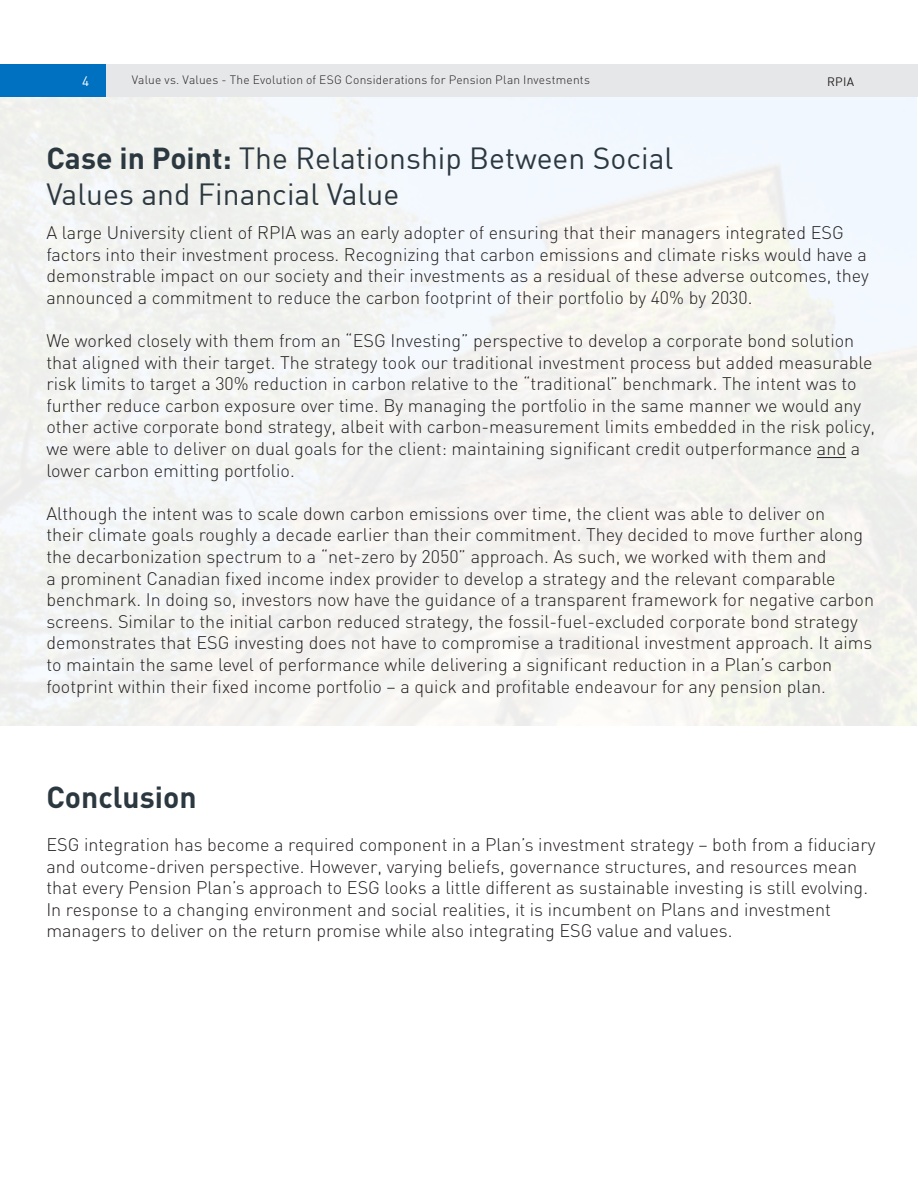
<style>
.page{position:relative;width:918px;height:1188px;background:#fff}
.page>*{position:absolute;margin:0;border:0;box-sizing:border-box;transform-origin:0 0}
.TOC_Body{font:30px "DIN";color:#2c3840}
.RPIA_H{font:700 30px "DIN";color:#2c3840}
.RPIA_H-2{font:300 18px/21.6px "DIN";color:#231f20}
.t1{font:13.5px "DIN";color:#fff}
.t2{font:300 12px "DIN";letter-spacing:.015em;color:#231f20}
.t3{font:12px "DIN";color:#231f20}
.s1{font-weight:700}
</style>
<div class="page">
<img style="left:0;top:96px;width:917px;height:630px">
<svg style="left:817px;top:457px;width:29px;height:1px"></svg>
<div style="left:0;top:64px;width:106px;height:32px;background:#0070c0"></div>
<div style="left:106px;top:64px;width:600px;height:32px;background:#e6e7e9"></div>
<div style="left:663px;top:64px;width:255px;height:32px;background:#e6e7e9"></div>
<p class="t1" style="left:82px;top:72px;width:9px">4</p>
<p class="t2" style="left:132px;top:73px;width:460px">Value vs. Values - The Evolution of ESG Considerations for Pension Plan Investments</p>
<p class="t3" style="left:827px;top:74px;width:29px">RPIA</p>
<p class="TOC_Body" style="left:46px;top:140px;width:629px"><span class="s1">Case in Point:</span> The Relationship Between Social</p>
<p class="TOC_Body" style="left:46px;top:176px;width:355px">Values and Financial Value</p>
<p class="RPIA_H-2" style="left:46px;top:222px;width:824px">A large University client of RPIA was an early adopter of ensuring that their managers integrated ESG factors into their investment process. Recognizing that carbon emissions and climate risks would have a demonstrable impact on our society and their investments as a residual of these adverse outcomes, they announced a commitment to reduce the carbon footprint of their portfolio by 40% by 2030.</p>
<p class="RPIA_H-2" style="left:46px;top:330px;width:830px">We worked closely with them from an “ESG Investing” perspective to develop a corporate bond solution that aligned with their target. The strategy took our traditional investment process but added measurable risk limits to target a 30% reduction in carbon relative to the “traditional” benchmark. The intent was to further reduce carbon exposure over time. By managing the portfolio in the same manner we would any other active corporate bond strategy, albeit with carbon-measurement limits embedded in the risk policy, we were able to deliver on dual goals for the client: maintaining significant credit outperformance and a lower carbon emitting portfolio.</p>
<p class="RPIA_H-2" style="left:46px;top:502px;width:829px">Although the intent was to scale down carbon emissions over time, the client was able to deliver on<br>their climate goals roughly a decade earlier than their commitment. They decided to move further along the decarbonization spectrum to a “net-zero by 2050” approach. As such, we worked with them and<br>a prominent Canadian fixed income index provider to develop a strategy and the relevant comparable benchmark. In doing so, investors now have the guidance of a transparent framework for negative carbon screens. Similar to the initial carbon reduced strategy, the fossil-fuel-excluded corporate bond strategy demonstrates that ESG investing does not have to compromise a traditional investment approach. It aims to maintain the same level of performance while delivering a significant reduction in a Plan’s carbon footprint within their fixed income portfolio – a quick and profitable endeavour for any pension plan.</p>
<p class="RPIA_H" style="left:46px;top:777px;width:152px">Conclusion</p>
<p class="RPIA_H-2" style="left:46px;top:834px;width:831px">ESG integration has become a required component in a Plan’s investment strategy – both from a fiduciary and outcome-driven perspective. However, varying beliefs, governance structures, and resources mean that every Pension Plan’s approach to ESG looks a little different as sustainable investing is still evolving.<br>In response to a changing environment and social realities, it is incumbent on Plans and investment managers to deliver on the return promise while also integrating ESG value and values.</p>
</div>
